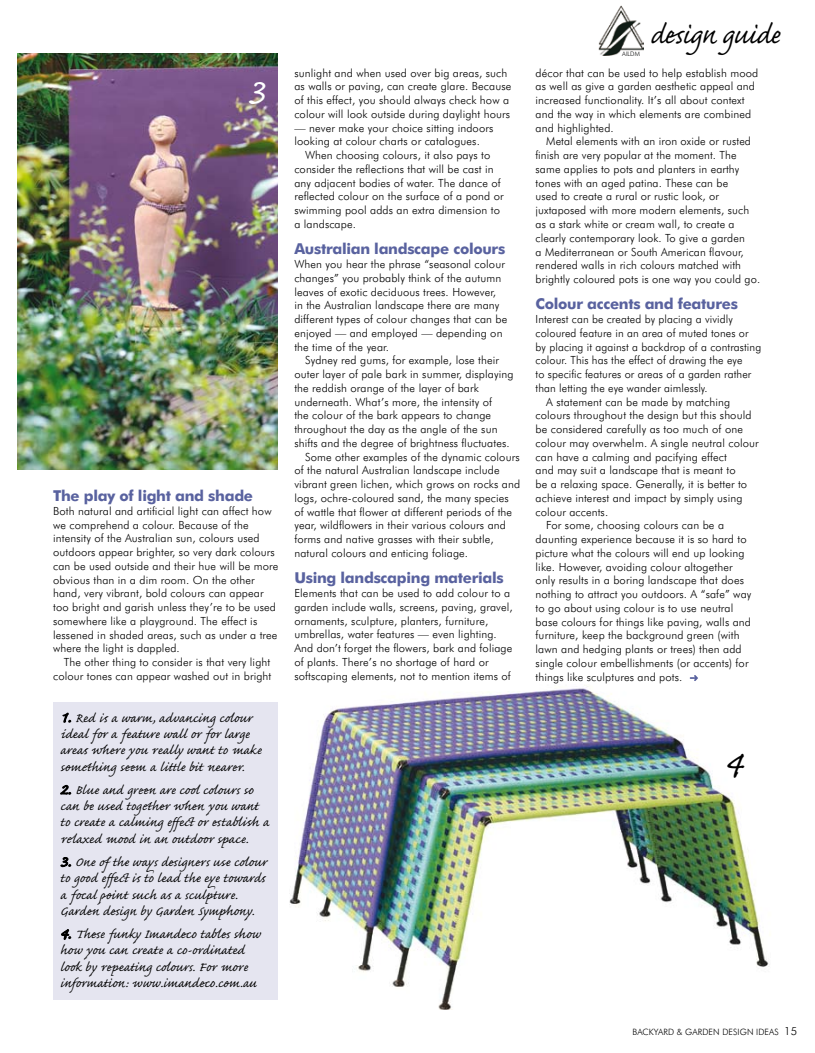
<style>
.page{position:relative;width:815px;height:1053px;background:#fff}
.page>*{position:absolute;margin:0;border:0;box-sizing:border-box;transform-origin:0 0}
.t1{font:46.25px "Caflisch Script Pro";color:#fff}
.t2{font:46.25px "Caflisch Script Pro";color:#000}
.t3{font:35px "Caflisch Script Pro";letter-spacing:-.04em;color:#000}
.t4{font:16.25px/16.2px "Caflisch Script Pro";letter-spacing:.005em;color:#000}
.t5{font:700 15px "Futura BT";letter-spacing:-.02em;color:#59629f}
.t6{font:300 11.25px/13.8px "Futura BT";letter-spacing:.01em;color:#000}
.t7{font:300 8.75px "Futura BT";letter-spacing:.01em;color:#000}
.t8{font:300 6.25px "Futura BT";color:#000}
.s1{font-size:18.75px}
.s2{font-size:11.25px}
</style>
<div class="page">
<div style="left:53px;top:702px;width:225px;height:297px;background:#e5e5f0"></div>
<svg style="left:62px;top:712px;width:9px;height:11px"></svg>
<svg style="left:60px;top:784px;width:11px;height:11px"></svg>
<svg style="left:60px;top:857px;width:11px;height:10px"></svg>
<svg style="left:61px;top:929px;width:10px;height:11px"></svg>
<img style="left:598px;top:6px;width:45px;height:50px">
<img style="left:18px;top:53px;width:260px;height:416px">
<img style="left:289px;top:685px;width:481px;height:324px">
<svg style="left:690px;top:675px;width:8px;height:6px"></svg>
<h1 class="t1" style="left:247px;top:67px;width:19px">3</h1>
<h3 class="t5" style="left:53px;top:486px;width:201px">The play of light and shade</h3>
<p class="t6" style="left:53px;top:504px;width:227px">Both natural and artificial light can affect how we comprehend a colour. Because of the intensity of the Australian sun, colours used outdoors appear brighter, so very dark colours can be used outside and their hue will be more obvious than in a dim room. On the other hand, very vibrant, bold colours can appear too bright and garish unless they’re to be used somewhere like a playground. The effect is lessened in shaded areas, such as under a tree where the light is dappled.</p>
<p class="t6" style="left:53px;top:655px;width:220px;text-align:right">The other thing to consider is that very light colour tones can appear washed out in bright</p>
<h3 class="t4" style="left:60px;top:711px;width:203px"><span class="s1">1.</span> Red is a warm, advancing colour ideal for a feature wall or for large areas where you really want to make something seem a little bit nearer.</h3>
<h3 class="t4" style="left:60px;top:783px;width:211px"><span class="s1">2.</span> Blue and green are cool colours so can be used together when you want to create a calming effect or establish a relaxed mood in an outdoor space.</h3>
<h3 class="t4" style="left:60px;top:855px;width:209px"><span class="s1">3.</span> One of the ways designers use colour to good effect is to lead the eye towards a focal point such as a sculpture.<br>Garden design by Garden Symphony.</h3>
<h3 class="t4" style="left:60px;top:927px;width:202px"><span class="s1">4.</span> These funky Imandeco tables show how you can create a co-ordinated look by repeating colours. For more information: www.imandeco.com.au</h3>
<p class="t6" style="left:294px;top:66px;width:219px">sunlight and when used over big areas, such as walls or paving, can create glare. Because of this effect, you should always check how a colour will look outside during daylight hours</p>
<p class="t6" style="left:294px;top:121px;width:200px">— never make your choice sitting indoors looking at colour charts or catalogues.</p>
<p class="t6" style="left:294px;top:148px;width:211px;text-indent:11px">When choosing colours, it also pays to consider the reflections that will be cast in any adjacent bodies of water. The dance of reflected colour on the surface of a pond or swimming pool adds an extra dimension to a landscape.</p>
<h3 class="t5" style="left:294px;top:240px;width:212px">Australian landscape colours</h3>
<p class="t6" style="left:294px;top:257px;width:214px">When you hear the phrase “seasonal colour changes” you probably think of the autumn leaves of exotic deciduous trees. However, in the Australian landscape there are many different types of colour changes that can be enjoyed — and employed — depending on the time of the year.</p>
<p class="t6" style="left:305px;top:353px;width:196px">Sydney red gums, for example, lose their</p>
<p class="t6" style="left:294px;top:367px;width:221px">outer layer of pale bark in summer, displaying</p>
<p class="t6" style="left:294px;top:381px;width:186px">the reddish orange of the layer of bark</p>
<p class="t6" style="left:294px;top:394px;width:199px">underneath. What’s more, the intensity of</p>
<p class="t6" style="left:294px;top:408px;width:198px">the colour of the bark appears to change</p>
<p class="t6" style="left:294px;top:422px;width:205px">throughout the day as the angle of the sun</p>
<p class="t6" style="left:294px;top:436px;width:217px">shifts and the degree of brightness fluctuates.</p>
<p class="t6" style="left:305px;top:449px;width:216px">Some other examples of the dynamic colours</p>
<p class="t6" style="left:294px;top:463px;width:207px">of the natural Australian landscape include</p>
<p class="t6" style="left:294px;top:477px;width:227px">vibrant green lichen, which grows on rocks and</p>
<p class="t6" style="left:294px;top:491px;width:216px">logs, ochre-coloured sand, the many species</p>
<p class="t6" style="left:294px;top:504px;width:219px">of wattle that flower at different periods of the</p>
<p class="t6" style="left:294px;top:518px;width:213px">year, wildflowers in their various colours and</p>
<p class="t6" style="left:294px;top:532px;width:201px">forms and native grasses with their subtle,</p>
<p class="t6" style="left:294px;top:546px;width:175px">natural colours and enticing foliage.</p>
<h3 class="t5" style="left:294px;top:568px;width:211px">Using landscaping materials</h3>
<p class="t6" style="left:294px;top:586px;width:220px">Elements that can be used to add colour to a garden include walls, screens, paving, gravel, ornaments, sculpture, planters, furniture, umbrellas, water features — even lighting.<br>And don’t forget the flowers, bark and foliage of plants. There’s no shortage of hard or softscaping elements, not to mention items of</p>
<p class="t8" style="left:622px;top:50px;width:19px">ai ldm</p>
<h2 class="t3" style="left:650px;top:16px;width:132px">design guide</h2>
<p class="t6" style="left:536px;top:66px;width:224px">décor that can be used to help establish mood as well as give a garden aesthetic appeal and increased functionality. It’s all about context and the way in which elements are combined and highlighted.</p>
<p class="t6" style="left:536px;top:134px;width:226px;text-indent:11px">Metal elements with an iron oxide or rusted finish are very popular at the moment. The same applies to pots and planters in earthy tones with an aged patina. These can be<br>used to create a rural or rustic look, or juxtaposed with more modern elements, such as a stark white or cream wall, to create a clearly contemporary look. To give a garden<br>a Mediterranean or South American flavour, rendered walls in rich colours matched with brightly coloured pots is one way you could go.</p>
<h3 class="t5" style="left:536px;top:295px;width:204px">Colour accents and features</h3>
<p class="t6" style="left:536px;top:312px;width:199px">Interest can be created by placing a vividly</p>
<p class="t6" style="left:536px;top:326px;width:214px">coloured feature in an area of muted tones or</p>
<p class="t6" style="left:536px;top:339px;width:227px">by placing it against a backdrop of a contrasting</p>
<p class="t6" style="left:536px;top:353px;width:208px">colour. This has the effect of drawing the eye</p>
<p class="t6" style="left:536px;top:367px;width:217px">to specific features or areas of a garden rather</p>
<p class="t6" style="left:536px;top:381px;width:174px">than letting the eye wander aimlessly.</p>
<p class="t6" style="left:546px;top:394px;width:185px">A statement can be made by matching</p>
<p class="t6" style="left:536px;top:408px;width:217px">colours throughout the design but this should</p>
<p class="t6" style="left:536px;top:422px;width:209px">be considered carefully as too much of one</p>
<p class="t6" style="left:536px;top:436px;width:225px">colour may overwhelm. A single neutral colour</p>
<p class="t6" style="left:536px;top:449px;width:193px">can have a calming and pacifying effect</p>
<p class="t6" style="left:536px;top:463px;width:202px">and may suit a landscape that is meant to</p>
<p class="t6" style="left:536px;top:477px;width:213px">be a relaxing space. Generally, it is better to</p>
<p class="t6" style="left:536px;top:491px;width:208px">achieve interest and impact by simply using</p>
<p class="t6" style="left:536px;top:504px;width:74px">colour accents.</p>
<p class="t6" style="left:546px;top:518px;width:179px">For some, choosing colours can be a</p>
<p class="t6" style="left:536px;top:532px;width:213px">daunting experience because it is so hard to</p>
<p class="t6" style="left:536px;top:546px;width:210px">picture what the colours will end up looking</p>
<p class="t6" style="left:536px;top:559px;width:198px">like. However, avoiding colour altogether</p>
<p class="t6" style="left:536px;top:573px;width:210px">only results in a boring landscape that does</p>
<p class="t6" style="left:536px;top:587px;width:217px">nothing to attract you outdoors. A “safe” way</p>
<p class="t6" style="left:536px;top:601px;width:199px">to go about using colour is to use neutral</p>
<p class="t6" style="left:536px;top:614px;width:217px">base colours for things like paving, walls and</p>
<p class="t6" style="left:536px;top:628px;width:205px">furniture, keep the background green (with</p>
<p class="t6" style="left:536px;top:642px;width:208px">lawn and hedging plants or trees) then add</p>
<p class="t6" style="left:536px;top:656px;width:214px">single colour embellishments (or accents) for</p>
<p class="t6" style="left:536px;top:669px;width:148px">things like sculptures and pots.</p>
<h1 class="t2" style="left:724px;top:740px;width:19px">4</h1>
<p class="t7" style="left:632px;top:1026px;width:166px">Bac kyard &amp; garde n Desi gn Ideas <span class="s2">15</span></p>
</div>
